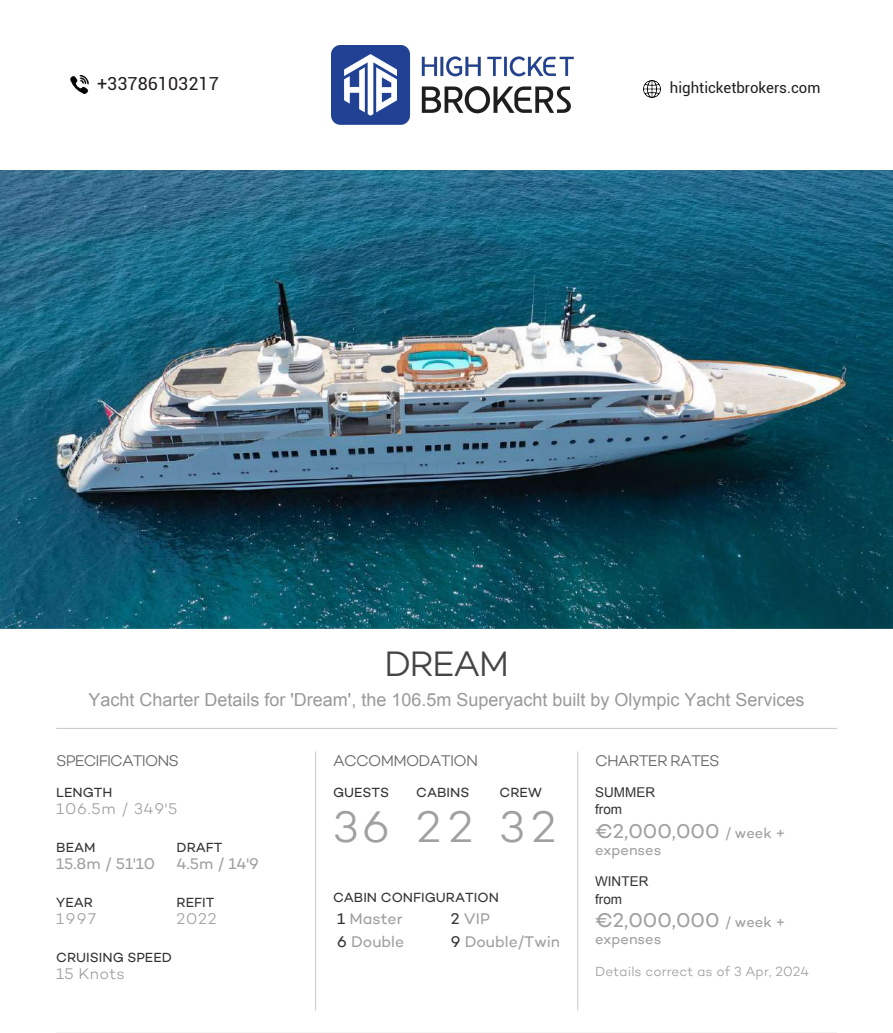
<style>
.page{position:relative;width:893px;height:1033px;background:#fff}
.page>*{position:absolute;margin:0;border:0;box-sizing:border-box;transform-origin:0 0}
.t1{font:300 45px "Campton";color:#a0a0a0}
.t2{font:300 36px "Campton";letter-spacing:-.045em;color:#454545}
.t3{font:20.25px "Campton";color:#a0a0a0}
.t4{font:18px "Arial";color:#999}
.t5{font:18px "Roboto";color:#231f20}
.t6{font:15.75px "Campton";color:#a0a0a0}
.t7{font:300 15.75px "Campton";letter-spacing:-.05em;color:#666}
.t8{font:300 15.75px "Campton";letter-spacing:.045em;color:#a0a0a0}
.t9{font:15px "Roboto";color:#231f20}
.t10{font:14.7px "Campton";color:#a0a0a0}
.t11{font:13.5px "Campton";color:#333}
.t12{font:300 13.5px "Campton";letter-spacing:.005em;color:#a0a0a0}
.t13{font:13.5px/17.1px "Arial";color:#333}
.s1{color:#333}
.s2{font-size:14.7px}
</style>
<div class="page">
<img style="left:0;top:170px;width:893px;height:459px">
<svg style="left:56px;top:728px;width:781px;height:1px"></svg>
<hr style="left:446px;top:1032px;width:391px;height:1px;background:#ccc">
<hr style="left:56px;top:1032px;width:390px;height:1px;background:#ccc">
<svg style="left:315px;top:751px;width:1px;height:259px"></svg>
<svg style="left:577px;top:751px;width:1px;height:259px"></svg>
<img style="left:331px;top:45px;width:242px;height:79px">
<img style="left:644px;top:80px;width:17px;height:18px">
<img style="left:70px;top:76px;width:18px;height:18px">
<p class="t5" style="left:97px;top:71px;width:123px">+33786103217</p>
<p class="t9" style="left:670px;top:78px;width:152px">highticketbrokers.com</p>
<h2 class="t2" style="left:384px;top:641px;width:127px">DREAM</h2>
<p class="t4" style="left:89px;top:688px;width:717px">Yacht Charter Details for 'Dream', the 106.5m Superyacht built by Olympic Yacht Services</p>
<p class="t7" style="left:56px;top:751px;width:124px">SPECIFICATIONS</p>
<p class="t11" style="left:56px;top:784px;width:58px">LENGTH</p>
<p class="t8" style="left:56px;top:799px;width:123px">106.5m / 349'5</p>
<p class="t11" style="left:56px;top:839px;width:41px">BEAM</p>
<p class="t11" style="left:177px;top:839px;width:47px">DRAFT</p>
<p class="t6" style="left:56px;top:854px;width:100px">15.8m / 51'10</p>
<p class="t6" style="left:177px;top:854px;width:84px">4.5m / 14'9</p>
<p class="t11" style="left:56px;top:894px;width:38px">YEAR</p>
<p class="t11" style="left:177px;top:894px;width:39px">REFIT</p>
<p class="t8" style="left:56px;top:909px;width:41px">1997</p>
<p class="t8" style="left:177px;top:909px;width:41px">2022</p>
<p class="t11" style="left:56px;top:949px;width:117px">CRUISING SPEED</p>
<p class="t8" style="left:56px;top:964px;width:70px">15 Knots</p>
<p class="t7" style="left:333px;top:751px;width:147px">ACCOMMODATION</p>
<p class="t11" style="left:333px;top:784px;width:58px">GUESTS</p>
<p class="t11" style="left:416px;top:784px;width:55px">CABINS</p>
<p class="t11" style="left:500px;top:784px;width:44px">CREW</p>
<h1 class="t1" style="left:333px;top:799px;width:225px">36 22 32</h1>
<p class="t11" style="left:333px;top:889px;width:167px">CABIN CONFIGURATION</p>
<p class="t6" style="left:337px;top:909px;width:67px"><span class="s1">1</span> Master</p>
<p class="t6" style="left:451px;top:909px;width:41px"><span class="s1">2</span> VIP</p>
<p class="t6" style="left:337px;top:932px;width:69px"><span class="s1">6</span> Double</p>
<p class="t6" style="left:451px;top:932px;width:111px"><span class="s1">9</span> Double/Twin</p>
<p class="t7" style="left:595px;top:751px;width:126px">CHARTER RATES</p>
<p class="t13" style="left:595px;top:784px;width:61px">SUMMER from</p>
<p class="t3" style="left:595px;top:818px;width:192px">€2,000,000 <span class="s2">/ week +</span></p>
<p class="t10" style="left:595px;top:841px;width:68px">expenses</p>
<p class="t13" style="left:595px;top:873px;width:55px">WINTER from</p>
<p class="t3" style="left:595px;top:908px;width:192px">€2,000,000 <span class="s2">/ week +</span></p>
<p class="t10" style="left:595px;top:930px;width:68px">expenses</p>
<p class="t12" style="left:595px;top:963px;width:215px">Details correct as of 3 Apr, 2024</p>
</div>
